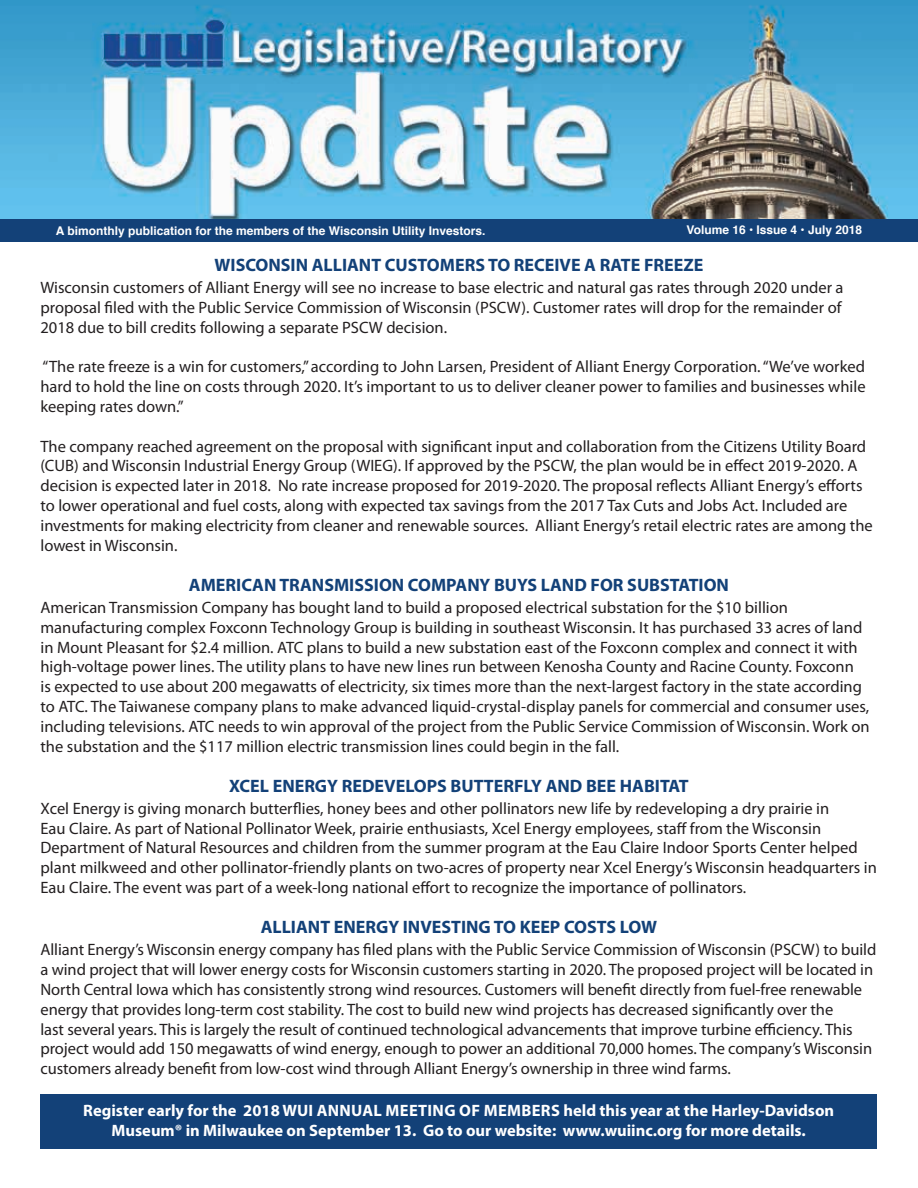
<style>
.page{position:relative;width:918px;height:1188px;background:#fff}
.page>*{position:absolute;margin:0;border:0;box-sizing:border-box;transform-origin:0 0}
.t1{font:700 18px "Myriad Pro";color:#134178}
.t2{font:16.5px/19.8px "Myriad Pro";color:#231f20}
.t3{font:700 16.5px/19.8px "Myriad Pro";color:#fff;text-align:center}
.t4{font:700 12px "Helvetica";color:#fff}
</style>
<div class="page">
<img style="left:0;top:0;width:918px;height:219px">
<div style="left:0;top:219px;width:918px;height:22px;background:#134178"></div>
<div style="left:40px;top:1094px;width:838px;height:55px;background:#134178"></div>
<p class="t4" style="left:56px;top:221px;width:431px">A bimonthly publication for the members of the Wisconsin Utility Investors.</p>
<p class="t4" style="left:687px;top:221px;width:177px">Volume 16 • Issue 4 • July 2018</p>
<p class="t1" style="left:215px;top:255px;width:490px">WISCONSIN ALLIANT CUSTOMERS TO RECEIVE A RATE FREEZE</p>
<p class="t2" style="left:40px;top:278px;width:805px;text-align:justify">Wisconsin customers of Alliant Energy will see no increase to base electric and natural gas rates through 2020 under a proposal filed with the Public Service Commission of Wisconsin (PSCW). Customer rates will drop for the remainder of 2018 due to bill credits following a separate PSCW decision.</p>
<p class="t2" style="left:40px;top:357px;width:827px;text-align:justify">“The rate freeze is a win for customers,” according to John Larsen, President of Alliant Energy Corporation. “We’ve worked hard to hold the line on costs through 2020. It’s important to us to deliver cleaner power to families and businesses while keeping rates down.”</p>
<p class="t2" style="left:40px;top:436px;width:834px">The company reached agreement on the proposal with significant input and collaboration from the Citizens Utility Board (CUB) and Wisconsin Industrial Energy Group (WIEG). If approved by the PSCW, the plan would be in effect 2019-2020. A decision is expected later in 2018. No rate increase proposed for 2019-2020. The proposal reflects Alliant Energy’s efforts to lower operational and fuel costs, along with expected tax savings from the 2017 Tax Cuts and Jobs Act. Included are investments for making electricity from cleaner and renewable sources. Alliant Energy’s retail electric rates are among the lowest in Wisconsin.</p>
<p class="t1" style="left:189px;top:575px;width:542px">AMERICAN TRANSMISSION COMPANY BUYS LAND FOR SUBSTATION</p>
<p class="t2" style="left:40px;top:598px;width:831px">American Transmission Company has bought land to build a proposed electrical substation for the $10 billion manufacturing complex Foxconn Technology Group is building in southeast Wisconsin. It has purchased 33 acres of land in Mount Pleasant for $2.4 million. ATC plans to build a new substation east of the Foxconn complex and connect it with high-voltage power lines. The utility plans to have new lines run between Kenosha County and Racine County. Foxconn<br>is expected to use about 200 megawatts of electricity, six times more than the next-largest factory in the state according to ATC. The Taiwanese company plans to make advanced liquid-crystal-display panels for commercial and consumer uses, including televisions. ATC needs to win approval of the project from the Public Service Commission of Wisconsin. Work on the substation and the $117 million electric transmission lines could begin in the fall.</p>
<p class="t1" style="left:229px;top:776px;width:461px">XCEL ENERGY REDEVELOPS BUTTERFLY AND BEE HABITAT</p>
<p class="t2" style="left:40px;top:799px;width:838px">Xcel Energy is giving monarch butterflies, honey bees and other pollinators new life by redeveloping a dry prairie in<br>Eau Claire. As part of National Pollinator Week, prairie enthusiasts, Xcel Energy employees, staff from the Wisconsin Department of Natural Resources and children from the summer program at the Eau Claire Indoor Sports Center helped plant milkweed and other pollinator-friendly plants on two-acres of property near Xcel Energy’s Wisconsin headquarters in Eau Claire. The event was part of a week-long national effort to recognize the importance of pollinators.</p>
<p class="t1" style="left:261px;top:917px;width:398px">ALLIANT ENERGY INVESTING TO KEEP COSTS LOW</p>
<p class="t2" style="left:40px;top:940px;width:837px">Alliant Energy’s Wisconsin energy company has filed plans with the Public Service Commission of Wisconsin (PSCW) to build a wind project that will lower energy costs for Wisconsin customers starting in 2020. The proposed project will be located in North Central Iowa which has consistently strong wind resources. Customers will benefit directly from fuel-free renewable energy that provides long-term cost stability. The cost to build new wind projects has decreased significantly over the<br>last several years. This is largely the result of continued technological advancements that improve turbine efficiency. This project would add 150 megawatts of wind energy, enough to power an additional 70,000 homes. The company’s Wisconsin customers already benefit from low-cost wind through Alliant Energy’s ownership in three wind farms.</p>
<p class="t3" style="left:83px;top:1101px;width:753px">Register early for the 2018 WUI ANNUAL MEETING OF MEMBERS held this year at the Harley-Davidson<br>Museum® in Milwaukee on September 13. Go to our website: www.wuiinc.org for more details.</p>
</div>
